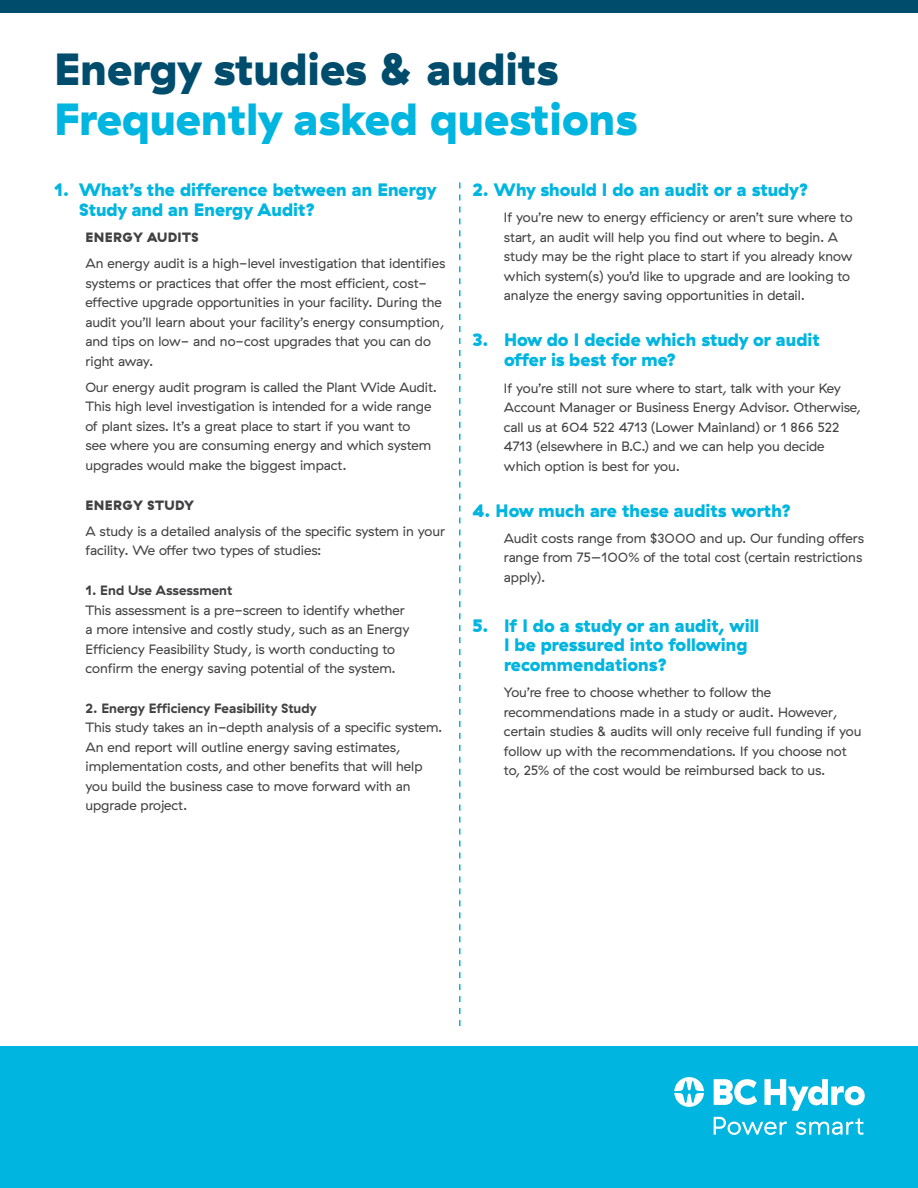
<style>
.page{position:relative;width:918px;height:1188px;background:#fff}
.page>*{position:absolute;margin:0;border:0;box-sizing:border-box;transform-origin:0 0}
.t1{font:900 45px "GT Haptik";color:#00b5df}
.t2{font:900 45px "GT Haptik";color:#004c6c}
.t3{font:900 18px/19.8px "GT Haptik";color:#00b5df}
.t4{font:13.5px/19.5px "GT Haptik";color:#414042}
.t5{font:700 13.5px "GT Haptik";color:#414042}
.t6{font:900 13.5px "GT Haptik";letter-spacing:.03em;color:#414042}
</style>
<div class="page">
<div style="left:0;top:0;width:918px;height:14px;background:#004c6c"></div>
<svg style="left:459px;top:183px;width:1px;height:843px"></svg>
<div style="left:0;top:1047px;width:918px;height:141px;background:#00b5df"></div>
<svg style="left:674px;top:1077px;width:30px;height:30px"></svg>
<svg style="left:714px;top:1079px;width:43px;height:26px"></svg>
<svg style="left:764px;top:1079px;width:101px;height:32px"></svg>
<svg style="left:714px;top:1117px;width:73px;height:18px"></svg>
<svg style="left:796px;top:1119px;width:68px;height:16px"></svg>
<h1 class="t2" style="left:54px;top:40px;width:506px">Energy studies &amp; audits</h1>
<h1 class="t1" style="left:54px;top:90px;width:585px">Frequently asked questions</h1>
<h2 class="t3" style="left:79px;top:180px;width:359px;text-indent:-25px">1. What’s the difference between an Energy<br>Study and an Energy Audit?</h2>
<p class="t6" style="left:85px;top:228px;width:115px">ENERGY AUDITS</p>
<p class="t4" style="left:85px;top:254px;width:361px">An energy audit is a high-level investigation that identifies systems or practices that offer the most efficient, cost&shy;effective upgrade opportunities in your facility. During the audit you’ll learn about your facility’s energy consumption, and tips on low- and no-cost upgrades that you can do right away.</p>
<p class="t4" style="left:85px;top:378px;width:353px">Our energy audit program is called the Plant Wide Audit.<br>This high level investigation is intended for a wide range of plant sizes. It’s a great place to start if you want to<br>see where you are consuming energy and which system upgrades would make the biggest impact.</p>
<p class="t6" style="left:85px;top:496px;width:110px">ENERGY STUDY</p>
<p class="t4" style="left:85px;top:522px;width:361px">A study is a detailed analysis of the specific system in your facility. We offer two types of studies:</p>
<p class="t5" style="left:85px;top:582px;width:148px">1. End Use Assessment</p>
<p class="t4" style="left:85px;top:600px;width:326px">This assessment is a pre-screen to identify whether a more intensive and costly study, such as an Energy Efficiency Feasibility Study, is worth conducting to confirm the energy saving potential of the system.</p>
<p class="t5" style="left:85px;top:700px;width:233px">2. Energy Efficiency Feasibility Study</p>
<p class="t4" style="left:85px;top:718px;width:359px">This study takes an in-depth analysis of a specific system.<br>An end report will outline energy saving estimates, implementation costs, and other benefits that will help you build the business case to move forward with an upgrade project.</p>
<h2 class="t3" style="left:472px;top:180px;width:338px">2. Why should I do an audit or a study?</h2>
<p class="t4" style="left:504px;top:208px;width:350px">If you’re new to energy efficiency or aren’t sure where to start, an audit will help you find out where to begin. A study may be the right place to start if you already know which system(s) you’d like to upgrade and are looking to analyze the energy saving opportunities in detail.</p>
<h2 class="t3" style="left:504px;top:331px;width:317px;text-indent:-32px">3. How do I decide which study or audit offer is best for me?</h2>
<p class="t4" style="left:504px;top:378px;width:358px">If you’re still not sure where to start, talk with your Key Account Manager or Business Energy Advisor. Otherwise, call us at 604 522 4713 (Lower Mainland) or 1 866 522<br>4713 (elsewhere in B.C.) and we can help you decide which option is best for you.</p>
<h2 class="t3" style="left:472px;top:501px;width:321px">4. How much are these audits worth?</h2>
<p class="t4" style="left:504px;top:529px;width:362px">Audit costs range from $3000 and up. Our funding offers range from 75–100% of the total cost (certain restrictions apply).</p>
<h2 class="t3" style="left:504px;top:616px;width:257px;text-indent:-32px">5. If I do a study or an audit, will<br>I be pressured into following recommendations?</h2>
<p class="t4" style="left:504px;top:683px;width:359px">You’re free to choose whether to follow the recommendations made in a study or audit. However, certain studies &amp; audits will only receive full funding if you follow up with the recommendations. If you choose not to, 25% of the cost would be reimbursed back to us.</p>
</div>
